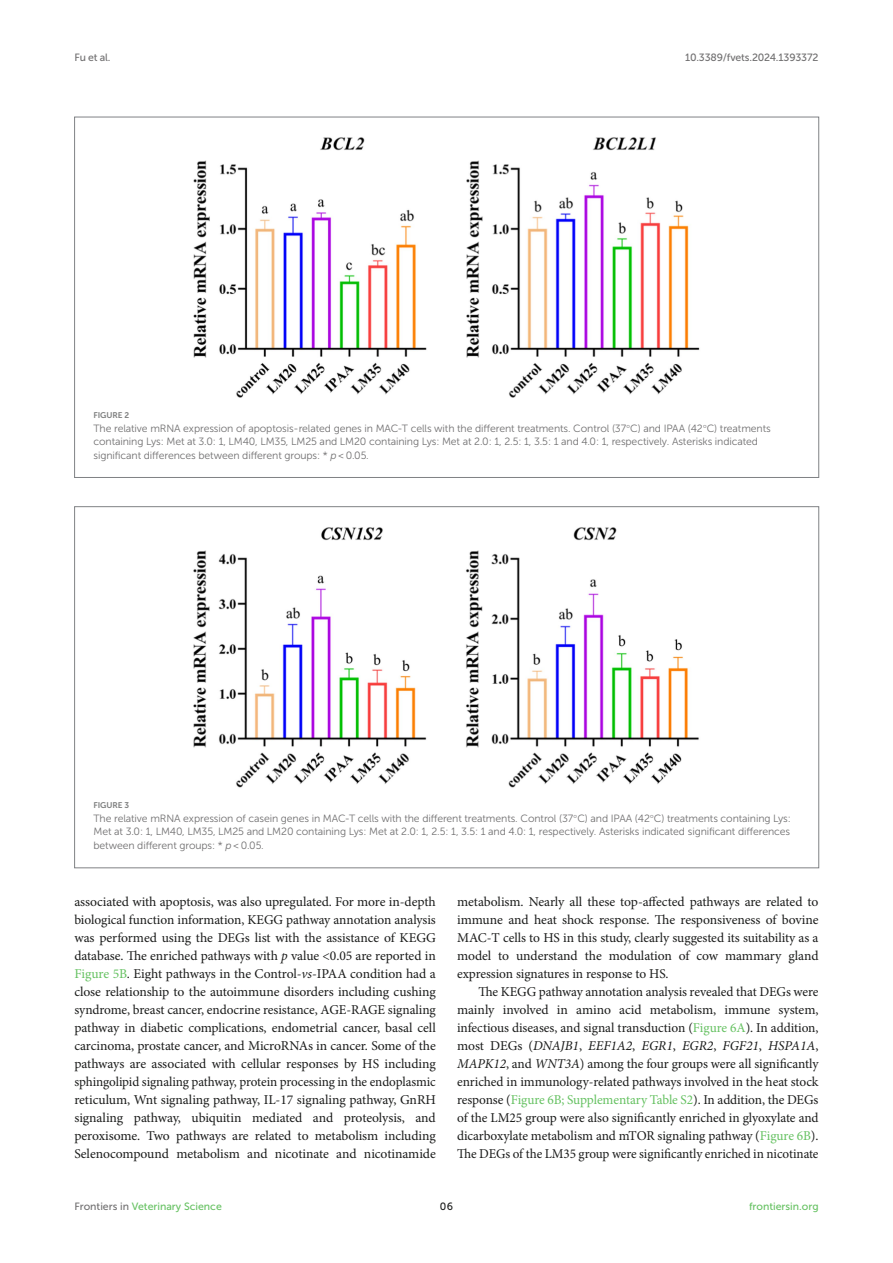
<style>
.page{position:relative;width:893px;height:1263px;background:#fff}
.page>*{position:absolute;margin:0;border:0;box-sizing:border-box;transform-origin:0 0}
.TEXT{font:13.5px/18px "Minion Pro";letter-spacing:-.005em;color:#1b1c1b;text-align:justify}
.FIG_LEG{font:10.5px/13.5px "Museo Sans 300";letter-spacing:-.01em;color:#706f70}
.t1{font:10.5px "Museo Sans 500";color:#65c161}
.t2{font:10.5px "Museo Sans 500";letter-spacing:-.015em;color:#706f70}
.t3{font:10.5px "Museo Sans 500";color:#1b1c1b}
.FIG_HD{font:8.25px "Museo Sans 700";letter-spacing:-.01em;color:#7e7f7f}
.s1{font-family:"STIX"}
.s2{font-style:italic}
.s3{color:#65c161}
.s4{color:#706f70}
</style>
<div class="page">
<img style="left:193px;top:137px;width:507px;height:261px">
<img style="left:193px;top:527px;width:506px;height:261px">
<p class="t2" style="left:74px;top:51px;width:38px">Fu et al.</p>
<p class="t2" style="left:685px;top:51px;width:135px">10.3389/fvets.2024.1393372</p>
<p class="FIG_HD" style="left:94px;top:411px;width:37px">FIGURE 2</p>
<p class="FIG_LEG" style="left:94px;top:421px;width:679px">The relative mRNA expression of apoptosis-related genes in MAC-T cells with the different treatments. Control (37<span class="s1">°</span>C) and IPAA (42<span class="s1">°</span>C) treatments containing Lys: Met at 3.0: 1, LM40, LM35, LM25 and LM20 containing Lys: Met at 2.0: 1, 2.5: 1, 3.5: 1 and 4.0: 1, respectively. Asterisks indicated significant differences between different groups: * <span class="s2">p</span> &lt; 0.05.</p>
<p class="FIG_HD" style="left:94px;top:801px;width:37px">FIGURE 3</p>
<p class="FIG_LEG" style="left:94px;top:812px;width:699px;text-align:justify">The relative mRNA expression of casein genes in MAC-T cells with the different treatments. Control (37<span class="s1">°</span>C) and IPAA (42<span class="s1">°</span>C) treatments containing Lys:<br>Met at 3.0: 1, LM40, LM35, LM25 and LM20 containing Lys: Met at 2.0: 1, 2.5: 1, 3.5: 1 and 4.0: 1, respectively. Asterisks indicated significant differences between different groups: * <span class="s2">p</span> &lt; 0.05.</p>
<p class="TEXT" style="left:74px;top:893px;width:363px">associated with apoptosis, was also upregulated. For more in-depth biological function information, KEGG pathway annotation analysis was performed using the DEGs list with the assistance of KEGG database. The enriched pathways with <span class="s2">p</span> value &lt;0.05 are reported in <span class="s3">Figure 5B</span>. Eight pathways in the Control-<span class="s2">vs</span>-IPAA condition had a close relationship to the autoimmune disorders including cushing syndrome, breast cancer, endocrine resistance, AGE-RAGE signaling pathway in diabetic complications, endometrial cancer, basal cell carcinoma, prostate cancer, and MicroRNAs in cancer. Some of the pathways are associated with cellular responses by HS including sphingolipid signaling pathway, protein processing in the endoplasmic reticulum, Wnt signaling pathway, IL-17 signaling pathway, GnRH signaling pathway, ubiquitin mediated and proteolysis, and peroxisome. Two pathways are related to metabolism including Selenocompound metabolism and nicotinate and nicotinamide</p>
<p class="TEXT" style="left:457px;top:893px;width:363px">metabolism. Nearly all these top-affected pathways are related to immune and heat shock response. The responsiveness of bovine MAC-T cells to HS in this study, clearly suggested its suitability as a model to understand the modulation of cow mammary gland expression signatures in response to HS.</p>
<p class="TEXT" style="left:457px;top:983px;width:363px;text-indent:21px">The KEGG pathway annotation analysis revealed that DEGs were mainly involved in amino acid metabolism, immune system, infectious diseases, and signal transduction (<span class="s3">Figure 6A</span>). In addition, most DEGs (<span class="s2">DNAJB1</span>, <span class="s2">EEF1A2</span>, <span class="s2">EGR1</span>, <span class="s2">EGR2</span>, <span class="s2">FGF21</span>, <span class="s2">HSPA1A</span>, <span class="s2">MAPK12</span>, and <span class="s2">WNT3A</span>) among the four groups were all significantly enriched in immunology-related pathways involved in the heat stock response (<span class="s3">Figure 6B; Supplementary Table S2</span>). In addition, the DEGs of the LM25 group were also significantly enriched in glyoxylate and dicarboxylate metabolism and mTOR signaling pathway (<span class="s3">Figure 6B</span>).<br>The DEGs of the LM35 group were significantly enriched in nicotinate</p>
<p class="t1" style="left:74px;top:1200px;width:149px"><span class="s4">Frontiers in</span> Veterinary Science</p>
<p class="t3" style="left:440px;top:1200px;width:15px">06</p>
<p class="t1" style="left:749px;top:1200px;width:71px">frontiersin.org</p>
</div>
